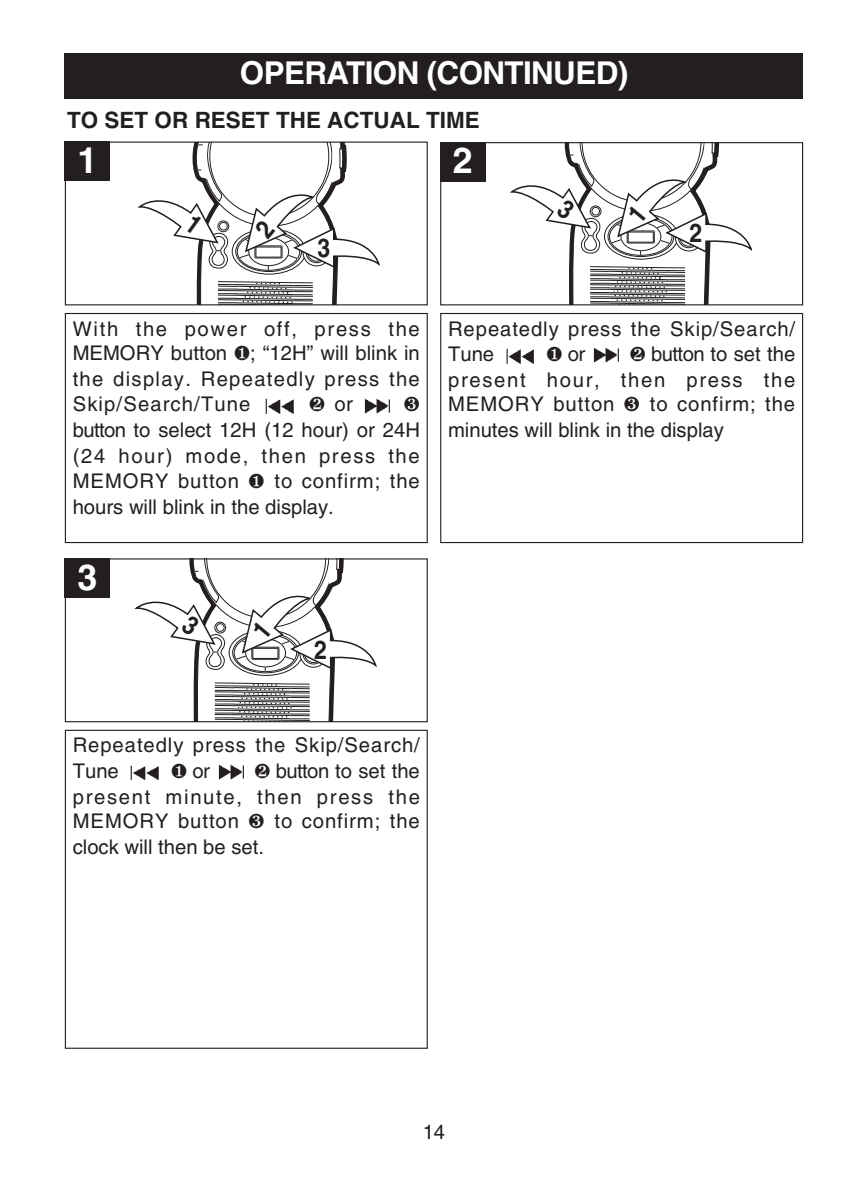
<style>
.page{position:relative;width:868px;height:1187px;background:#fff}
.page>*{position:absolute;margin:0;border:0;box-sizing:border-box;transform-origin:0 0}
.t1{font:700 36px "Helvetica";color:#fff}
.t2{font:700 31.5px "Helvetica";letter-spacing:-.02em;color:#fff}
.t3{font:700 25.88px "Helvetica";color:#231f20;scale:.89 1}
.t4{font:700 22.5px "Helvetica";color:#231f20}
.t5{font:20.25px/25.4px "Helvetica";letter-spacing:.045em;color:#231f20;text-align:justify}
</style>
<div class="page">
<div style="left:65px;top:54px;width:738px;height:45px;background:#231f20"></div>
<img style="left:364px;top:398px;width:26px;height:15px">
<img style="left:265px;top:398px;width:29px;height:15px">
<div style="left:65px;top:313px;width:363px;height:230px;border:1px solid #231f20"></div>
<div style="left:65px;top:141px;width:363px;height:164px;border:1px solid #231f20"></div>
<div style="left:65px;top:141px;width:45px;height:40px;background:#231f20"></div>
<img style="left:593px;top:347px;width:26px;height:16px">
<img style="left:506px;top:348px;width:28px;height:15px">
<div style="left:440px;top:313px;width:363px;height:230px;border:1px solid #231f20"></div>
<div style="left:440px;top:142px;width:363px;height:163px;border:1px solid #231f20"></div>
<div style="left:440px;top:142px;width:45px;height:39px;background:#231f20"></div>
<img style="left:218px;top:764px;width:26px;height:16px">
<img style="left:130px;top:765px;width:29px;height:15px">
<div style="left:65px;top:729px;width:363px;height:319px;border:1px solid #231f20"></div>
<div style="left:65px;top:558px;width:363px;height:164px;border:1px solid #231f20"></div>
<div style="left:65px;top:558px;width:45px;height:39px;background:#231f20"></div>
<svg style="left:138px;top:142px;width:242px;height:163px"></svg>
<svg style="left:510px;top:143px;width:242px;height:162px"></svg>
<svg style="left:135px;top:559px;width:242px;height:162px"></svg>
<h2 class="t2" style="left:240px;top:61px;width:390px">OPERATION (CONTINUED)</h2>
<p class="t4" style="left:67px;top:111px;width:414px">TO SET OR RESET THE ACTUAL TIME</p>
<h1 class="t1" style="left:77px;top:146px;width:22px">1</h1>
<p class="t3" style="left:317px;top:238px;width:16px">3</p>
<p class="t5" style="left:73px;top:317px;width:348px">With the power off, press the MEMORY button ❶; “12H” will blink in the display. Repeatedly press the Skip/Search/Tune</p>
<p class="t5" style="left:309px;top:393px;width:45px">❷ or</p>
<p class="t5" style="left:73px;top:419px;width:349px">button to select 12H (12 hour) or 24H (24 hour) mode, then press the MEMORY button ❶ to confirm; the hours will blink in the display.</p>
<h1 class="t1" style="left:77px;top:562px;width:22px">3</h1>
<p class="t3" style="left:314px;top:639px;width:16px">2</p>
<h1 class="t1" style="left:452px;top:146px;width:22px">2</h1>
<p class="t3" style="left:689px;top:223px;width:16px">2</p>
<p class="t5" style="left:448px;top:317px;width:348px">Repeatedly press the Skip/Search/<br>Tune</p>
<p class="t5" style="left:448px;top:343px;width:348px;text-indent:182px">❷ button to set the present hour, then press the MEMORY button ❸ to confirm; the minutes will blink in the display</p>
<p class="t5" style="left:546px;top:343px;width:40px">❶ or</p>
<p class="t5" style="left:73px;top:734px;width:348px">Repeatedly press the Skip/Search/<br>Tune</p>
<p class="t5" style="left:73px;top:759px;width:348px;text-indent:182px">❷ button to set the present minute, then press the MEMORY button ❸ to confirm; the clock will then be set.</p>
<p class="t5" style="left:171px;top:759px;width:40px">❶ or</p>
<p class="t5" style="left:422px;top:1120px;width:24px">14</p>
</div>
